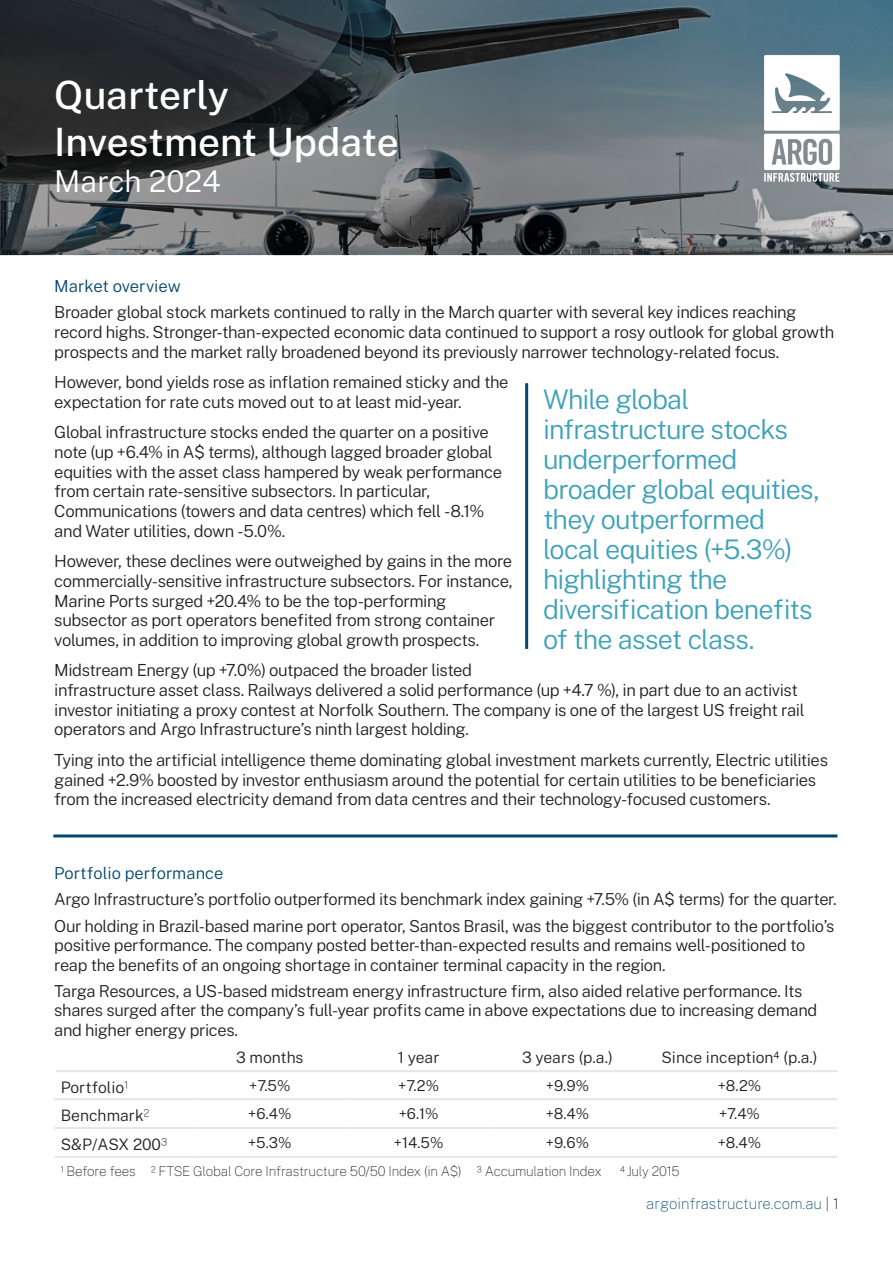
<style>
.page{position:relative;width:893px;height:1263px;background:#fff}
.page>*{position:absolute;margin:0;border:0;box-sizing:border-box;transform-origin:0 0}
.t1{font:500 39px "Public Sans";color:#fff}
.t2{font:300 30px "Public Sans";color:#fff}
.t3{font:300 27px/30px "Public Sans";letter-spacing:-.035em;color:#3ca1b8}
.t4{font:300 16.65px/19.6px "Public Sans";letter-spacing:-.03em;color:#231f20}
.ARGO_-_Sub-heading_-_main{font:300 16.65px "Public Sans";color:#00486c}
.t5{font:300 16.5px/19.5px "Public Sans";letter-spacing:-.025em;color:#231f20}
.t6{font:300 16.5px "Public Sans";color:#00486c}
.t7{font:300 15.75px "Public Sans";color:#231f20}
.t8{font:300 15px "Public Sans";color:#231f20}
.t9{font:100 15px "Public Sans";color:#00486c}
.t10{font:100 13.5px "Public Sans";letter-spacing:-.02em;color:#231f20}
.s1{font-weight:100;font-size:16.5px}
.s2{color:#231f20}
</style>
<div class="page">
<svg style="left:0;top:0;width:893px;height:255px;background:#4f585c"></svg>
<img style="left:727px;top:18px;width:150px;height:201px">
<hr style="left:53px;top:834px;width:784px;height:3px;background:#00486c">
<hr style="left:54px;top:1098px;width:141px;height:2px;background:#e6e7e9">
<hr style="left:195px;top:1098px;width:149px;height:2px;background:#e6e7e9">
<hr style="left:55px;top:1127px;width:140px;height:2px;background:#e6e7e9">
<hr style="left:195px;top:1127px;width:149px;height:2px;background:#e6e7e9">
<hr style="left:55px;top:1156px;width:140px;height:2px;background:#e6e7e9">
<hr style="left:195px;top:1156px;width:149px;height:2px;background:#e6e7e9">
<hr style="left:344px;top:1156px;width:149px;height:2px;background:#e6e7e9">
<hr style="left:493px;top:1156px;width:149px;height:2px;background:#e6e7e9">
<hr style="left:642px;top:1156px;width:195px;height:2px;background:#e6e7e9">
<hr style="left:195px;top:1070px;width:149px;height:2px;background:#e6e7e9">
<hr style="left:56px;top:1070px;width:139px;height:2px;background:#e6e7e9">
<hr style="left:344px;top:1070px;width:149px;height:2px;background:#e6e7e9">
<hr style="left:493px;top:1070px;width:149px;height:2px;background:#e6e7e9">
<hr style="left:642px;top:1070px;width:196px;height:2px;background:#e6e7e9">
<hr style="left:344px;top:1098px;width:149px;height:2px;background:#e6e7e9">
<hr style="left:493px;top:1098px;width:149px;height:2px;background:#e6e7e9">
<hr style="left:642px;top:1098px;width:195px;height:2px;background:#e6e7e9">
<hr style="left:344px;top:1127px;width:149px;height:2px;background:#e6e7e9">
<hr style="left:493px;top:1127px;width:149px;height:2px;background:#e6e7e9">
<hr style="left:642px;top:1127px;width:195px;height:2px;background:#e6e7e9">
<hr style="left:525px;top:383px;width:3px;height:266px;background:#00486c">
<p class="t1" style="left:54px;top:67px;width:176px">Quarterly</p>
<p class="t1" style="left:54px;top:114px;width:346px">Investment Update</p>
<p class="t2" style="left:54px;top:160px;width:168px">March 2024</p>
<p class="ARGO_-_Sub-heading_-_main" style="left:54px;top:274px;width:128px">Market overview</p>
<p class="t4" style="left:54px;top:301px;width:782px">Broader global stock markets continued to rally in the March quarter with several key indices reaching record highs. Stronger-than-expected economic data continued to support a rosy outlook for global growth prospects and the market rally broadened beyond its previously narrower technology-related focus.</p>
<p class="t4" style="left:54px;top:371px;width:456px">However, bond yields rose as inflation remained sticky and the expectation for rate cuts moved out to at least mid-year.</p>
<p class="t4" style="left:54px;top:421px;width:449px">Global infrastructure stocks ended the quarter on a positive note (up +6.4% in A$ terms), although lagged broader global equities with the asset class hampered by weak performance from certain rate-sensitive subsectors. In particular, Communications (towers and data centres) which fell -8.1% and Water utilities, down -5.0%.</p>
<p class="t4" style="left:54px;top:550px;width:460px">However, these declines were outweighed by gains in the more commercially-sensitive infrastructure subsectors. For instance, Marine Ports surged +20.4% to be the top-performing subsector as port operators benefited from strong container volumes, in addition to improving global growth prospects.</p>
<p class="t4" style="left:54px;top:659px;width:752px">Midstream Energy (up +7.0%) outpaced the broader listed<br>infrastructure asset class. Railways delivered a solid performance (up +4.7 %), in part due to an activist investor initiating a proxy contest at Norfolk Southern. The company is one of the largest US freight rail operators and Argo Infrastructure’s ninth largest holding.</p>
<p class="t4" style="left:54px;top:749px;width:775px">Tying into the artificial intelligence theme dominating global investment markets currently, Electric utilities gained +2.9% boosted by investor enthusiasm around the potential for certain utilities to be beneficiaries from the increased electricity demand from data centres and their technology-focused customers.</p>
<p class="t3" style="left:543px;top:383px;width:278px">While global infrastructure stocks underperformed broader global equities, they outperformed local equities (+5.3%) highlighting the diversification benefits of the asset class.</p>
<p class="t6" style="left:54px;top:861px;width:170px">Portfolio performance</p>
<p class="t5" style="left:54px;top:888px;width:784px">Argo Infrastructure’s portfolio outperformed its benchmark index gaining +7.5% (in A$ terms) for the quarter.</p>
<p class="t5" style="left:54px;top:915px;width:782px">Our holding in Brazil-based marine port operator, Santos Brasil, was the biggest contributor to the portfolio’s positive performance. The company posted better-than-expected results and remains well-positioned to reap the benefits of an ongoing shortage in container terminal capacity in the region.</p>
<p class="t5" style="left:54px;top:980px;width:764px">Targa Resources, a US-based midstream energy infrastructure firm, also aided relative performance. Its shares surged after the company’s full-year profits came in above expectations due to increasing demand and higher energy prices.</p>
<p class="t7" style="left:236px;top:1046px;width:69px">3 months</p>
<p class="t7" style="left:398px;top:1046px;width:43px">1 year</p>
<p class="t7" style="left:522px;top:1046px;width:92px">3 years (p.a.)</p>
<p class="t7" style="left:661px;top:1046px;width:158px">Since inception4 (p.a.)</p>
<p class="t7" style="left:61px;top:1075px;width:69px">Portfolio<span class="s1">1</span></p>
<p class="t8" style="left:249px;top:1075px;width:43px">+7.5%</p>
<p class="t8" style="left:398px;top:1075px;width:42px">+7.2%</p>
<p class="t8" style="left:546px;top:1075px;width:45px">+9.9%</p>
<p class="t8" style="left:718px;top:1075px;width:45px">+8.2%</p>
<p class="t7" style="left:61px;top:1104px;width:90px">Benchmark<span class="s1">2</span></p>
<p class="t8" style="left:248px;top:1103px;width:45px">+6.4%</p>
<p class="t8" style="left:399px;top:1103px;width:41px">+6.1%</p>
<p class="t8" style="left:546px;top:1103px;width:45px">+8.4%</p>
<p class="t8" style="left:719px;top:1103px;width:43px">+7.4%</p>
<p class="t7" style="left:61px;top:1132px;width:108px">S&amp;P/ASX 200<span class="s1">3</span></p>
<p class="t8" style="left:248px;top:1132px;width:45px">+5.3%</p>
<p class="t8" style="left:394px;top:1132px;width:51px">+14.5%</p>
<p class="t8" style="left:546px;top:1132px;width:45px">+9.6%</p>
<p class="t8" style="left:718px;top:1132px;width:45px">+8.4%</p>
<p class="t10" style="left:61px;top:1161px;width:543px">1 Before fees 2 FTSE Global Core Infrastructure 50/50 Index (in A$) 3 Accumulation Index</p>
<p class="t10" style="left:620px;top:1161px;width:61px">4July 2015</p>
<p class="t9" style="left:646px;top:1192px;width:194px">argoinfrastructure.com.au <span class="s2">| 1</span></p>
</div>
